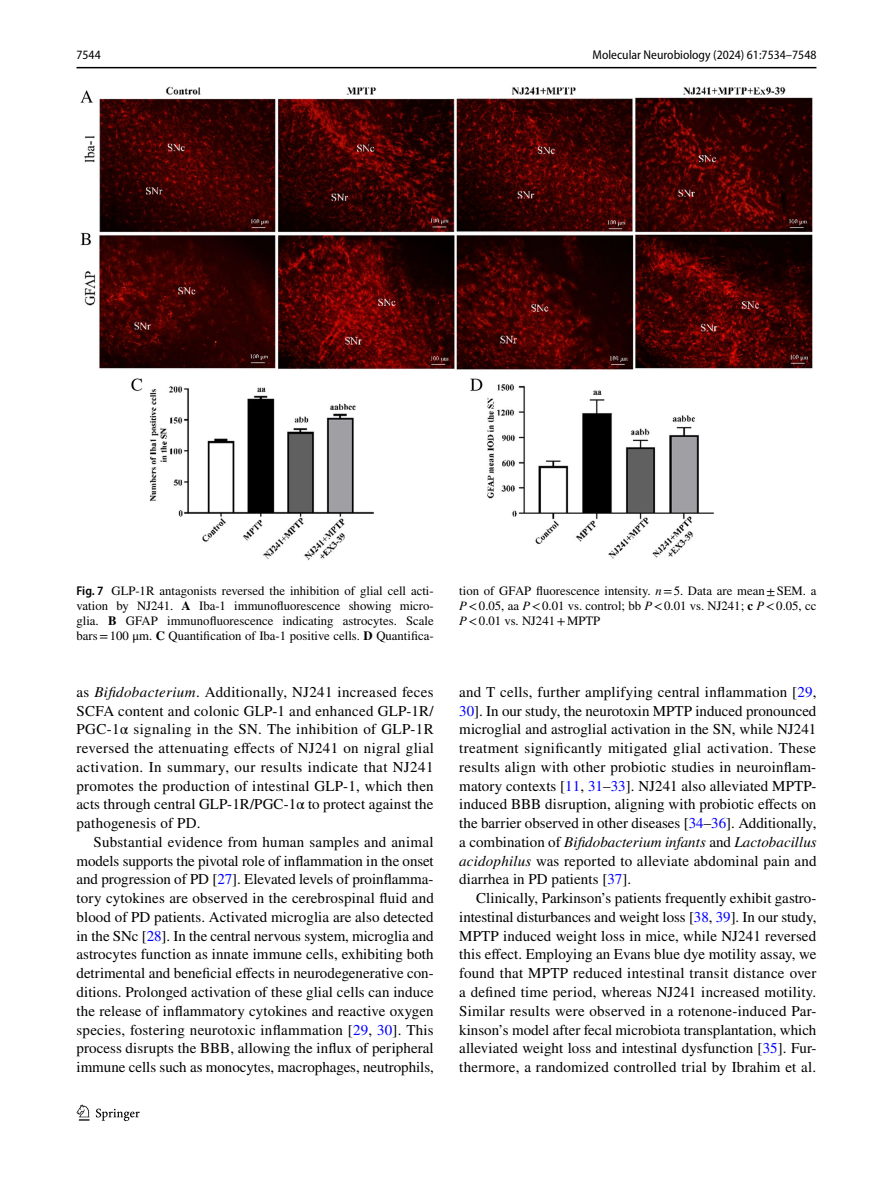
<style>
.page{position:relative;width:893px;height:1187px;background:#fff}
.page>*{position:absolute;margin:0;border:0;box-sizing:border-box;transform-origin:0 0}
.t1{font:15px/18.8px "STIX";letter-spacing:.005em;color:#000;text-align:justify}
.t2{font:12.75px/15px "STIX";color:#000;text-align:justify}
.t3{font:semi-condensed 12.75px "Myriad Pro";color:#000}
.s1{font-family:"Myriad Pro";font-weight:600;font-stretch:semi-condensed}
.s2{font-weight:700}
.s3{font-style:italic}
.s4{color:#00f}
</style>
<div class="page">
<hr style="left:77px;top:67px;width:739px;height:1px;background:#000">
<svg style="left:77px;top:1104px;width:12px;height:16px"></svg>
<svg style="left:96px;top:1108px;width:44px;height:12px"></svg>
<img style="left:81px;top:87px;width:731px;height:473px">
<p class="t3" style="left:77px;top:48px;width:26px">7544</p>
<p class="t3" style="left:593px;top:48px;width:225px">Molecular Neurobiology (2024) 61:7534–7548</p>
<p class="t2" style="left:77px;top:584px;width:359px"><span class="s1">Fig. 7</span> GLP-1R antagonists reversed the inhibition of glial cell acti&shy;vation by NJ241. <span class="s2">A</span> Iba-1 immunofluorescence showing micro&shy;glia. <span class="s2">B</span> GFAP immunofluorescence indicating astrocytes. Scale bars=100 μm. <span class="s2">C</span> Quantification of Iba-1 positive cells. <span class="s2">D</span> Quantifica-</p>
<p class="t2" style="left:459px;top:584px;width:359px">tion of GFAP fluorescence intensity. <span class="s3">n</span>=5. Data are mean±SEM. a <span class="s3">P</span>&lt;0.05, aa <span class="s3">P</span>&lt;0.01 vs. control; bb <span class="s3">P</span>&lt;0.01 vs. NJ241; <span class="s2">c</span> <span class="s3">P</span>&lt;0.05, cc <span class="s3">P</span>&lt;0.01 vs. NJ241+MPTP</p>
<p class="t1" style="left:77px;top:683px;width:359px">as <span class="s3">Bifidobacterium</span>. Additionally, NJ241 increased feces SCFA content and colonic GLP-1 and enhanced GLP-1R/ PGC-1α signaling in the SN. The inhibition of GLP-1R reversed the attenuating effects of NJ241 on nigral glial activation. In summary, our results indicate that NJ241 promotes the production of intestinal GLP-1, which then acts through central GLP-1R/PGC-1α to protect against the pathogenesis of PD.</p>
<p class="t1" style="left:77px;top:833px;width:359px;text-indent:17px">Substantial evidence from human samples and animal models supports the pivotal role of inflammation in the onset and progression of PD [<span class="s4">27</span>]. Elevated levels of proinflamma&shy;tory cytokines are observed in the cerebrospinal fluid and blood of PD patients. Activated microglia are also detected in the SNc [<span class="s4">28</span>]. In the central nervous system, microglia and astrocytes function as innate immune cells, exhibiting both detrimental and beneficial effects in neurodegenerative con&shy;ditions. Prolonged activation of these glial cells can induce the release of inflammatory cytokines and reactive oxygen species, fostering neurotoxic inflammation [<span class="s4">29</span>, <span class="s4">30</span>]. This process disrupts the BBB, allowing the influx of peripheral immune cells such as monocytes, macrophages, neutrophils,</p>
<p class="t1" style="left:459px;top:683px;width:359px">and T cells, further amplifying central inflammation [<span class="s4">29</span>, <span class="s4">30</span>]. In our study, the neurotoxin MPTP induced pronounced microglial and astroglial activation in the SN, while NJ241 treatment significantly mitigated glial activation. These results align with other probiotic studies in neuroinflam&shy;matory contexts [<span class="s4">11</span>, <span class="s4">31</span>–<span class="s4">33</span>]. NJ241 also alleviated MPTP&shy;induced BBB disruption, aligning with probiotic effects on the barrier observed in other diseases [<span class="s4">34</span>–<span class="s4">36</span>]. Additionally, a combination of <span class="s3">Bifidobacterium infants</span> and <span class="s3">Lactobacillus acidophilus</span> was reported to alleviate abdominal pain and diarrhea in PD patients [<span class="s4">37</span>].</p>
<p class="t1" style="left:459px;top:889px;width:359px;text-indent:17px">Clinically, Parkinson’s patients frequently exhibit gastro&shy;intestinal disturbances and weight loss [<span class="s4">38</span>, <span class="s4">39</span>]. In our study, MPTP induced weight loss in mice, while NJ241 reversed this effect. Employing an Evans blue dye motility assay, we found that MPTP reduced intestinal transit distance over a defined time period, whereas NJ241 increased motility.<br>Similar results were observed in a rotenone-induced Par&shy;kinson’s model after fecal microbiota transplantation, which alleviated weight loss and intestinal dysfunction [<span class="s4">35</span>]. Fur&shy;thermore, a randomized controlled trial by Ibrahim et al.</p>
</div>
